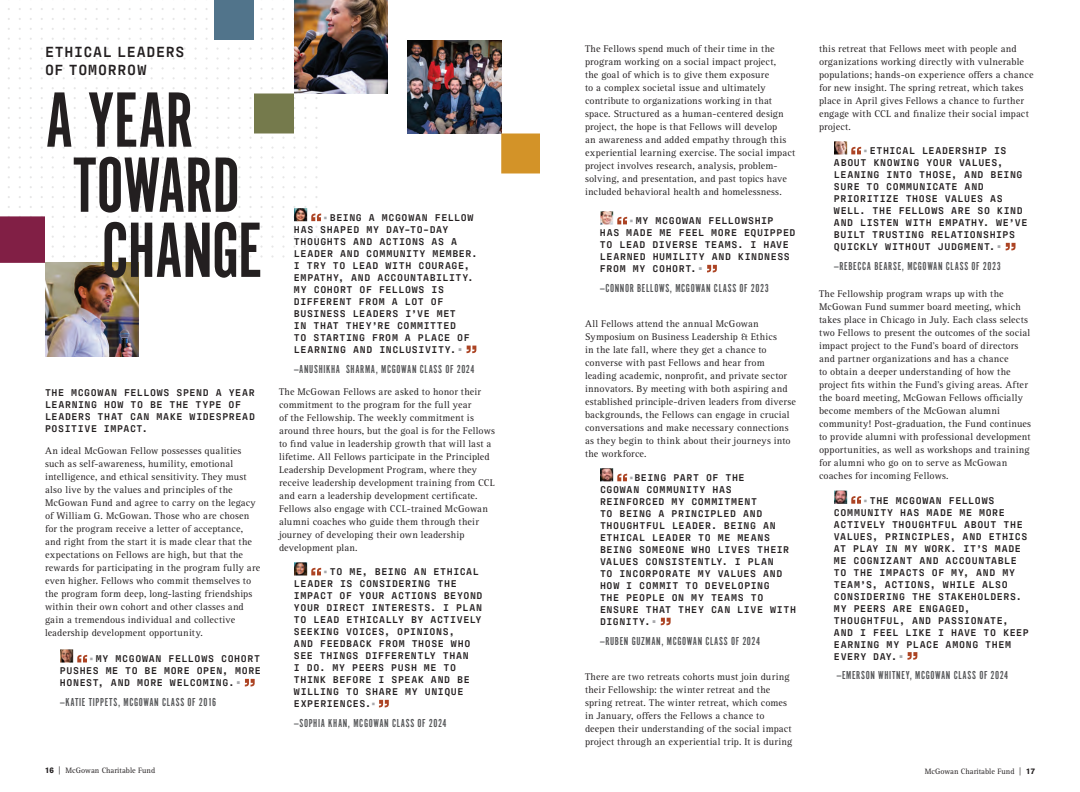
<style>
.page{position:relative;width:1080px;height:792px;background:#fff}
.page>*{position:absolute;margin:0;border:0;box-sizing:border-box;transform-origin:0 0}
.Chapter_Headline{font:81.4px "Alternate Got No 1 D";letter-spacing:-.01em;color:#231f20}
.Body_Copy{font:600 15px/18px "Antarctican Mono";letter-spacing:.05em;color:#231f20}
.Location{font:12px "Alternate Got No 1 D";letter-spacing:.05em;color:#57585a}
.Body_Copy-2{font:10px/13px "Rotis Serif Pro";letter-spacing:.015em;color:#231f20}
.Body_Copy-3{font:600 10px/12px "Antarctican Mono";letter-spacing:.06em;color:#231f20}
.t1{font:8px "Rotis Serif Pro";color:#231f20}
.s1{font-size:9px;color:#a8a9ad}
.s2{color:#a8a9ad}
.s3{font-family:"Akzidenz Grotesk";font-weight:900}
</style>
<div class="page">
<svg style="left:45px;top:255px;width:93px;height:8px"></svg>
<img style="left:45px;top:263px;width:93px;height:93px">
<div style="left:214px;top:0;width:40px;height:40px;background:#51748b"></div>
<img style="left:408px;top:40px;width:132px;height:133px">
<svg style="left:249px;top:87px;width:45px;height:52px"></svg>
<img style="left:294px;top:0;width:93px;height:93px">
<img style="left:60px;top:649px;width:13px;height:14px">
<svg style="left:77px;top:655px;width:10px;height:7px"></svg>
<svg style="left:245px;top:679px;width:10px;height:7px"></svg>
<img style="left:294px;top:562px;width:13px;height:14px">
<svg style="left:311px;top:568px;width:10px;height:7px"></svg>
<svg style="left:379px;top:700px;width:10px;height:7px"></svg>
<img style="left:600px;top:211px;width:13px;height:14px">
<svg style="left:617px;top:217px;width:10px;height:7px"></svg>
<svg style="left:707px;top:265px;width:10px;height:7px"></svg>
<svg style="left:600px;top:468px;width:27px;height:13px"></svg>
<svg style="left:661px;top:618px;width:10px;height:7px"></svg>
<img style="left:834px;top:141px;width:13px;height:14px">
<svg style="left:851px;top:147px;width:10px;height:7px"></svg>
<svg style="left:1006px;top:243px;width:10px;height:7px"></svg>
<svg style="left:834px;top:491px;width:27px;height:13px"></svg>
<svg style="left:908px;top:652px;width:9px;height:8px"></svg>
<svg style="left:293px;top:206px;width:28px;height:22px"></svg>
<svg style="left:467px;top:346px;width:9px;height:7px"></svg>
<div style="left:0;top:216px;width:45px;height:47px;background:#811f45"></div>
<p class="Body_Copy" style="left:45px;top:41px;width:141px">ETHICAL LEADERS<br>OF TOMORROW</p>
<p class="Chapter_Headline" style="left:45px;top:77px;width:150px">A YEAR</p>
<p class="Chapter_Headline" style="left:73px;top:142px;width:169px">TOWARD</p>
<p class="Chapter_Headline" style="left:101px;top:207px;width:162px">CHANGE</p>
<p class="Body_Copy-3" style="left:45px;top:386px;width:211px">THE MCGOWAN FELLOWS SPEND A YEAR<br>LEARNING HOW TO BE THE TYPE OF<br>LEADERS THAT CAN MAKE WIDESPREAD<br>POSITIVE IMPACT.</p>
<p class="Body_Copy-2" style="left:45px;top:444px;width:217px">An ideal McGowan Fellow possesses qualities such as self-awareness, humility, emotional intelligence, and ethical sensitivity. They must also live by the values and principles of the McGowan Fund and agree to carry on the legacy of William G. McGowan. Those who are chosen for the program receive a letter of acceptance, and right from the start it is made clear that the expectations on Fellows are high, but that the rewards for participating in the program fully are even higher. Fellows who commit themselves to the program form deep, long-lasting friendships within their own cohort and other classes and gain a tremendous individual and collective leadership development opportunity.</p>
<p class="Body_Copy-3" style="left:60px;top:652px;width:202px;text-align:justify;text-indent:29px"><span class="s1">•</span> MY MCGOWAN FELLOWS COHORT PUSHES ME TO BE MORE OPEN, MORE HONEST, AND MORE WELCOMING.<span class="s2">•</span></p>
<p class="Location" style="left:60px;top:696px;width:158px">—KATIE TIPPETS, MCGOWAN CLASS OF 2016</p>
<p class="Body_Copy-3" style="left:294px;top:211px;width:185px;text-indent:29px"><span class="s1">•</span> BEING A MCGOWAN FELLOW<br>HAS SHAPED MY DAY-TO-DAY<br>THOUGHTS AND ACTIONS AS A<br>LEADER AND COMMUNITY MEMBER.<br>I TRY TO LEAD WITH COURAGE,<br>EMPATHY, AND ACCOUNTABILITY.<br>MY COHORT OF FELLOWS IS<br>DIFFERENT FROM A LOT OF<br>BUSINESS LEADERS I’VE MET<br>IN THAT THEY’RE COMMITTED<br>TO STARTING FROM A PLACE OF<br>LEARNING AND INCLUSIVITY.<span class="s2">•</span></p>
<p class="Location" style="left:294px;top:362px;width:182px">—ANUSHIKHA SHARMA, MCGOWAN CLASS OF 2024</p>
<p class="Body_Copy-2" style="left:279px;top:385px;width:218px">The McGowan Fellows are asked to honor their commitment to the program for the full year<br>of the Fellowship. The weekly commitment is around three hours, but the goal is for the Fellows to find value in leadership growth that will last a lifetime. All Fellows participate in the Principled Leadership Development Program, where they receive leadership development training from CCL and earn a leadership development certificate.<br>Fellows also engage with CCL-trained McGowan alumni coaches who guide them through their journey of developing their own leadership development plan.</p>
<p class="Body_Copy-3" style="left:294px;top:565px;width:190px;text-indent:29px"><span class="s1">•</span> TO ME, BEING AN ETHICAL<br>LEADER IS CONSIDERING THE<br>IMPACT OF YOUR ACTIONS BEYOND<br>YOUR DIRECT INTERESTS. I PLAN<br>TO LEAD ETHICALLY BY ACTIVELY<br>SEEKING VOICES, OPINIONS,<br>AND FEEDBACK FROM THOSE WHO<br>SEE THINGS DIFFERENTLY THAN<br>I DO. MY PEERS PUSH ME TO<br>THINK BEFORE I SPEAK AND BE<br>WILLING TO SHARE MY UNIQUE<br>EXPERIENCES.<span class="s1">•</span></p>
<p class="Location" style="left:294px;top:717px;width:154px">—SOPHIA KHAN, MCGOWAN CLASS OF 2024</p>
<p class="Body_Copy-2" style="left:585px;top:42px;width:212px">The Fellows spend much of their time in the program working on a social impact project,<br>the goal of which is to give them exposure<br>to a complex societal issue and ultimately contribute to organizations working in that space. Structured as a human-centered design project, the hope is that Fellows will develop<br>an awareness and added empathy through this experiential learning exercise. The social impact project involves research, analysis, problem&shy;solving, and presentation, and past topics have included behavioral health and homelessness.</p>
<p class="Body_Copy-3" style="left:600px;top:214px;width:197px;text-indent:29px"><span class="s1">•</span> MY MCGOWAN FELLOWSHIP<br>HAS MADE ME FEEL MORE EQUIPPED<br>TO LEAD DIVERSE TEAMS. I HAVE<br>LEARNED HUMILITY AND KINDNESS<br>FROM MY COHORT.<span class="s2">•</span></p>
<p class="Location" style="left:600px;top:282px;width:170px">—CONNOR BELLOWS, MCGOWAN CLASS OF 2023</p>
<p class="Body_Copy-2" style="left:585px;top:317px;width:212px">All Fellows attend the annual McGowan Symposium on Business Leadership &amp; Ethics<br>in the late fall, where they get a chance to converse with past Fellows and hear from leading academic, nonprofit, and private sector innovators. By meeting with both aspiring and established principle-driven leaders from diverse backgrounds, the Fellows can engage in crucial conversations and make necessary connections as they begin to think about their journeys into the workforce.</p>
<p class="Body_Copy-3" style="left:600px;top:471px;width:198px;text-indent:29px"><span class="s1">•</span>BEING PART OF THE<br>CGOWAN COMMUNITY HAS<br>REINFORCED MY COMMITMENT<br>TO BEING A PRINCIPLED AND<br>THOUGHTFUL LEADER. BEING AN<br>ETHICAL LEADER TO ME MEANS<br>BEING SOMEONE WHO LIVES THEIR<br>VALUES CONSISTENTLY. I PLAN<br>TO INCORPORATE MY VALUES AND<br>HOW I COMMIT TO DEVELOPING<br>THE PEOPLE ON MY TEAMS TO<br>ENSURE THAT THEY CAN LIVE WITH<br>DIGNITY.<span class="s2">•</span></p>
<p class="Location" style="left:600px;top:634px;width:162px">—RUBEN GUZMAN, MCGOWAN CLASS OF 2024</p>
<p class="Body_Copy-2" style="left:585px;top:670px;width:209px">There are two retreats cohorts must join during their Fellowship: the winter retreat and the spring retreat. The winter retreat, which comes in January, offers the Fellows a chance to deepen their understanding of the social impact project through an experiential trip. It is during</p>
<p class="Body_Copy-2" style="left:819px;top:42px;width:216px">this retreat that Fellows meet with people and organizations working directly with vulnerable populations; hands-on experience offers a chance for new insight. The spring retreat, which takes place in April gives Fellows a chance to further engage with CCL and finalize their social impact project.</p>
<p class="Body_Copy-3" style="left:834px;top:144px;width:195px;text-indent:29px"><span class="s1">•</span> ETHICAL LEADERSHIP IS<br>ABOUT KNOWING YOUR VALUES,<br>LEANING INTO THOSE, AND BEING<br>SURE TO COMMUNICATE AND<br>PRIORITIZE THOSE VALUES AS<br>WELL. THE FELLOWS ARE SO KIND<br>AND LISTEN WITH EMPATHY. WE’VE<br>BUILT TRUSTING RELATIONSHIPS<br>QUICKLY WITHOUT JUDGMENT.<span class="s2">•</span></p>
<p class="Location" style="left:834px;top:260px;width:168px">—REBECCA BEARSE, MCGOWAN CLASS OF 2023</p>
<p class="Body_Copy-2" style="left:819px;top:287px;width:214px">The Fellowship program wraps up with the McGowan Fund summer board meeting, which takes place in Chicago in July. Each class selects two Fellows to present the outcomes of the social impact project to the Fund’s board of directors and partner organizations and has a chance<br>to obtain a deeper understanding of how the project fits within the Fund’s giving areas. After the board meeting, McGowan Fellows officially become members of the McGowan alumni community! Post-graduation, the Fund continues to provide alumni with professional development opportunities, as well as workshops and training for alumni who go on to serve as McGowan coaches for incoming Fellows.</p>
<p class="Body_Copy-3" style="left:834px;top:493px;width:196px;text-indent:29px"><span class="s1">•</span> THE MCGOWAN FELLOWS<br>COMMUNITY HAS MADE ME MORE<br>ACTIVELY THOUGHTFUL ABOUT THE<br>VALUES, PRINCIPLES, AND ETHICS<br>AT PLAY IN MY WORK. IT’S MADE<br>ME COGNIZANT AND ACCOUNTABLE<br>TO THE IMPACTS OF MY, AND MY<br>TEAM’S, ACTIONS, WHILE ALSO<br>CONSIDERING THE STAKEHOLDERS.<br>MY PEERS ARE ENGAGED,<br>THOUGHTFUL, AND PASSIONATE,<br>AND I FEEL LIKE I HAVE TO KEEP<br>EARNING MY PLACE AMONG THEM<br>EVERY DAY.<span class="s2">•</span></p>
<p class="Location" style="left:837px;top:669px;width:173px">—EMERSON WHITNEY, MCGOWAN CLASS OF 2024</p>
<p class="t1" style="left:45px;top:766px;width:112px"><span class="s3">16</span> | McGowan Charitable Fund</p>
<p class="t1" style="left:925px;top:766px;width:112px">McGowan Charitable Fund | <span class="s3">17</span></p>
</div>
